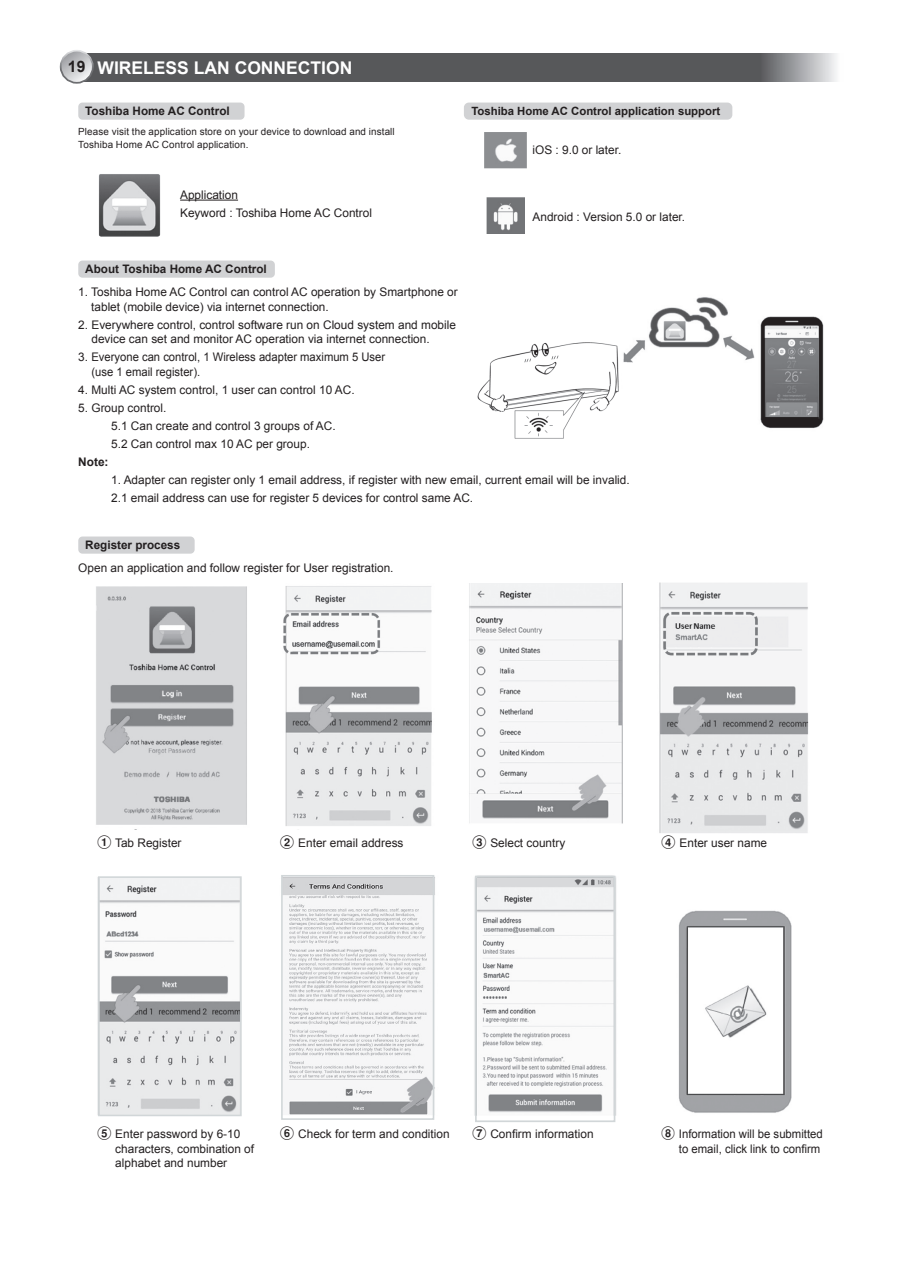
<style>
.page{position:relative;width:903px;height:1275px;background:#fff}
.page>*{position:absolute;margin:0;border:0;box-sizing:border-box;transform-origin:0 0}
.t1{font:700 17.5px "Arial";color:#fff}
.t2{font:11.9px/14.9px "Arial";color:#231f20}
.t3{font:11.9px/14.9px "Arial";color:#231f20;text-align:right;scale:.96 1}
.t4{font:700 11.9px "Arial";color:#231f20}
.t5{font:700 11.72px "Arial";color:#231f20}
.t6{font:700 11.38px "Arial";color:#231f20}
.t7{font:9.8px/12.2px "Arial";letter-spacing:.01em;color:#231f20}
.s1{font-size:15.75px;color:#231f20}
.s2{font-family:"Circl Posi A";font-size:13.3px}
</style>
<div class="page">
<svg style="left:86px;top:54px;width:751px;height:27px;background:#5f6062"></svg>
<svg style="left:61px;top:51px;width:32px;height:32px"></svg>
<div style="left:60px;top:50px;width:34px;height:34px;border:2px solid #fff;border-radius:50%"></div>
<div style="left:78px;top:103px;width:166px;height:17px;background:#d1d2d4;border-radius:4px"></div>
<div style="left:78px;top:536px;width:117px;height:18px;background:#d1d2d4;border-radius:4px"></div>
<hr style="left:180px;top:200px;width:58px;height:1px;background:#231f20">
<img style="left:486px;top:197px;width:38px;height:37px">
<img style="left:484px;top:132px;width:42px;height:36px">
<div style="left:78px;top:261px;width:197px;height:17px;background:#d1d2d4;border-radius:4px"></div>
<img style="left:96px;top:587px;width:151px;height:238px">
<img style="left:97px;top:877px;width:144px;height:240px">
<img style="left:283px;top:586px;width:149px;height:240px">
<img style="left:284px;top:875px;width:151px;height:241px">
<img style="left:469px;top:584px;width:154px;height:240px">
<img style="left:474px;top:875px;width:142px;height:241px">
<img style="left:659px;top:582px;width:150px;height:251px">
<img style="left:678px;top:910px;width:114px;height:203px">
<img style="left:98px;top:174px;width:62px;height:63px">
<div style="left:281px;top:875px;width:153px;height:245px;border:2px solid #d1d6d8"></div>
<div style="left:475px;top:876px;width:140px;height:246px;border:2px solid #d1d6d8"></div>
<div style="left:98px;top:876px;width:144px;height:240px;border:2px solid #d1d6d8"></div>
<img style="left:477px;top:297px;width:347px;height:141px">
<div style="left:464px;top:103px;width:268px;height:17px;background:#d1d2d4;border-radius:5px"></div>
<h1 class="t1" style="left:68px;top:56px;width:286px"><span class="s1">19</span> WIRELESS LAN CONNECTION</h1>
<p class="t5" style="left:85px;top:104px;width:146px">Toshiba Home AC Control</p>
<p class="t7" style="left:78px;top:126px;width:318px">Please visit the application store on your device to download and install<br>Toshiba Home AC Control application.</p>
<p class="t2" style="left:180px;top:186px;width:193px;line-height:18px">Application<br>Keyword : Toshiba Home AC Control</p>
<p class="t6" style="left:471px;top:104px;width:250px">Toshiba Home AC Control application support</p>
<p class="t2" style="left:532px;top:142px;width:90px">iOS : 9.0 or later.</p>
<p class="t2" style="left:532px;top:209px;width:154px">Android : Version 5.0 or later.</p>
<p class="t5" style="left:85px;top:262px;width:183px">About Toshiba Home AC Control</p>
<p class="t2" style="left:91px;top:284px;width:368px;text-indent:-13px">1. Toshiba Home AC Control can control AC operation by Smartphone or tablet (mobile device) via internet connection.</p>
<p class="t2" style="left:91px;top:317px;width:366px;text-indent:-13px">2. Everywhere control, control software run on Cloud system and mobile device can set and monitor AC operation via internet connection.</p>
<p class="t2" style="left:91px;top:350px;width:295px;text-indent:-13px">3. Everyone can control, 1 Wireless adapter maximum 5 User (use 1 email register).</p>
<p class="t2" style="left:78px;top:383px;width:278px">4. Multi AC system control, 1 user can control 10 AC.</p>
<p class="t2" style="left:111px;top:399px;width:226px;line-height:18px;text-indent:-33px">5. Group control.<br>5.1 Can create and control 3 groups of AC.<br>5.2 Can control max 10 AC per group.</p>
<p class="t4" style="left:78px;top:454px;width:32px">Note:</p>
<p class="t2" style="left:111px;top:471px;width:520px;line-height:18px">1. Adapter can register only 1 email address, if register with new email, current email will be invalid.<br>2.1 email address can use for register 5 devices for control same AC.</p>
<p class="t5" style="left:85px;top:537px;width:97px">Register process</p>
<p class="t2" style="left:78px;top:560px;width:317px">Open an application and follow register for User registration.</p>
<p class="t2" style="left:97px;top:835px;width:86px"><span class="s2">1</span> Tab Register</p>
<p class="t2" style="left:280px;top:835px;width:125px"><span class="s2">2</span> Enter email address</p>
<p class="t2" style="left:472px;top:835px;width:94px"><span class="s2">3</span> Select country</p>
<p class="t2" style="left:662px;top:835px;width:107px"><span class="s2">4</span> Enter user name</p>
<p class="t2" style="left:115px;top:1126px;width:140px;text-indent:-18px"><span class="s2">5</span> Enter password by 6-10 characters, combination of alphabet and number</p>
<p class="t2" style="left:280px;top:1126px;width:171px"><span class="s2">6</span> Check for term and condition</p>
<p class="t2" style="left:472px;top:1126px;width:123px"><span class="s2">7</span> Confirm information</p>
<p class="t3" style="left:662px;top:1126px;width:169px"><span class="s2">8</span> Information will be submitted to email, click link to confirm</p>
</div>
